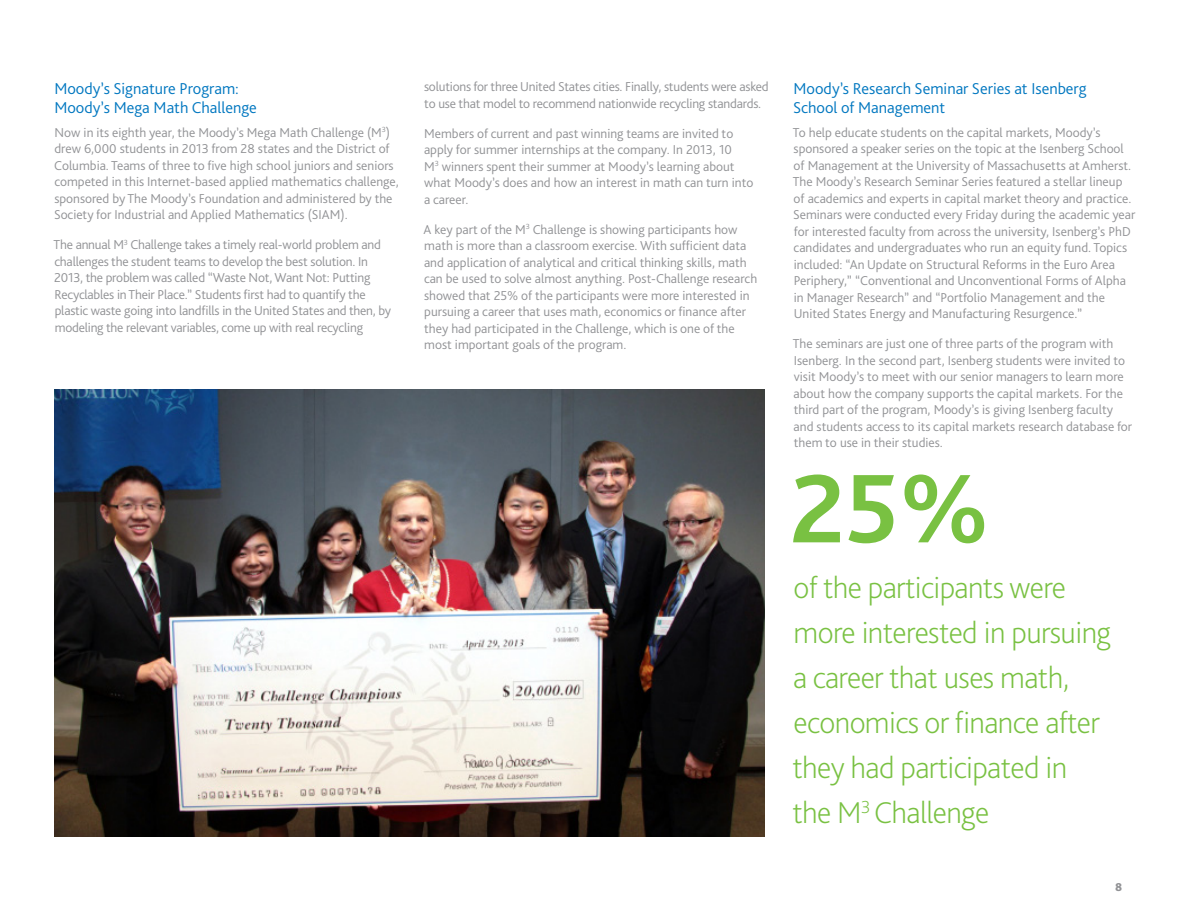
<style>
.page{position:relative;width:1188px;height:918px;background:#fff}
.page>*{position:absolute;margin:0;border:0;box-sizing:border-box;transform-origin:0 0}
.heading_00{font:700 102px "Bliss Pro";color:#79c142}
.heading_00-2{font:200 31.5px/45px "Bliss Pro";letter-spacing:-.02em;color:#79c142}
.heading_01{font:300 16.5px/19.8px "Bliss Pro";color:#0077c0}
.body_text{font:300 13.5px/16.5px "Bliss Pro";color:#919295}
.t1{font:800 12px "Bliss Pro";color:#919295}
</style>
<div class="page">
<img style="left:54px;top:390px;width:711px;height:447px">
<p class="heading_01" style="left:54px;top:78px;width:204px">Moody’s Signature Program:<br>Moody’s Mega Math Challenge</p>
<p class="body_text" style="left:54px;top:124px;width:346px">Now in its eighth year, the Moody’s Mega Math Challenge (M<sup>3</sup>) drew 6,000 students in 2013 from 28 states and the District of Columbia. Teams of three to five high school juniors and seniors competed in this Internet-based applied mathematics challenge, sponsored by The Moody’s Foundation and administered by the Society for Industrial and Applied Mathematics (SIAM).</p>
<p class="body_text" style="left:54px;top:236px;width:339px">The annual M<sup>3</sup> Challenge takes a timely real-world problem and challenges the student teams to develop the best solution. In 2013, the problem was called “Waste Not, Want Not: Putting Recyclables in Their Place.” Students first had to quantify the plastic waste going into landfills in the United States and then, by modeling the relevant variables, come up with real recycling</p>
<p class="body_text" style="left:424px;top:78px;width:346px">solutions for three United States cities. Finally, students were asked to use that model to recommend nationwide recycling standards.</p>
<p class="body_text" style="left:424px;top:125px;width:331px">Members of current and past winning teams are invited to apply for summer internships at the company. In 2013, 10<br>M<sup>3</sup> winners spent their summer at Moody’s learning about what Moody’s does and how an interest in math can turn into a career.</p>
<p class="body_text" style="left:423px;top:221px;width:335px">A key part of the M<sup>3</sup> Challenge is showing participants how math is more than a classroom exercise. With sufficient data and application of analytical and critical thinking skills, math can be used to solve almost anything. Post-Challenge research showed that 25% of the participants were more interested in pursuing a career that uses math, economics or finance after they had participated in the Challenge, which is one of the most important goals of the program.</p>
<p class="heading_01" style="left:793px;top:78px;width:295px">Moody’s Research Seminar Series at Isenberg<br>School of Management</p>
<p class="body_text" style="left:793px;top:124px;width:344px">To help educate students on the capital markets, Moody’s sponsored a speaker series on the topic at the Isenberg School of Management at the University of Massachusetts at Amherst.<br>The Moody’s Research Seminar Series featured a stellar lineup of academics and experts in capital market theory and practice.<br>Seminars were conducted every Friday during the academic year for interested faculty from across the university, Isenberg’s PhD candidates and undergraduates who run an equity fund. Topics included: “An Update on Structural Reforms in the Euro Area Periphery,” “Conventional and Unconventional Forms of Alpha in Manager Research” and “Portfolio Management and the United States Energy and Manufacturing Resurgence.”</p>
<p class="body_text" style="left:793px;top:335px;width:341px">The seminars are just one of three parts of the program with Isenberg. In the second part, Isenberg students were invited to visit Moody’s to meet with our senior managers to learn more about how the company supports the capital markets. For the third part of the program, Moody’s is giving Isenberg faculty and students access to its capital markets research database for them to use in their studies.</p>
<p class="heading_00" style="left:790px;top:445px;width:201px">25%</p>
<p class="heading_00-2" style="left:792px;top:565px;width:320px">of the participants were more interested in pursuing a career that uses math, economics or finance after they had participated in the M<sup>3</sup> Challenge</p>
<p class="t1" style="left:1115px;top:879px;width:9px">8</p>
</div>
